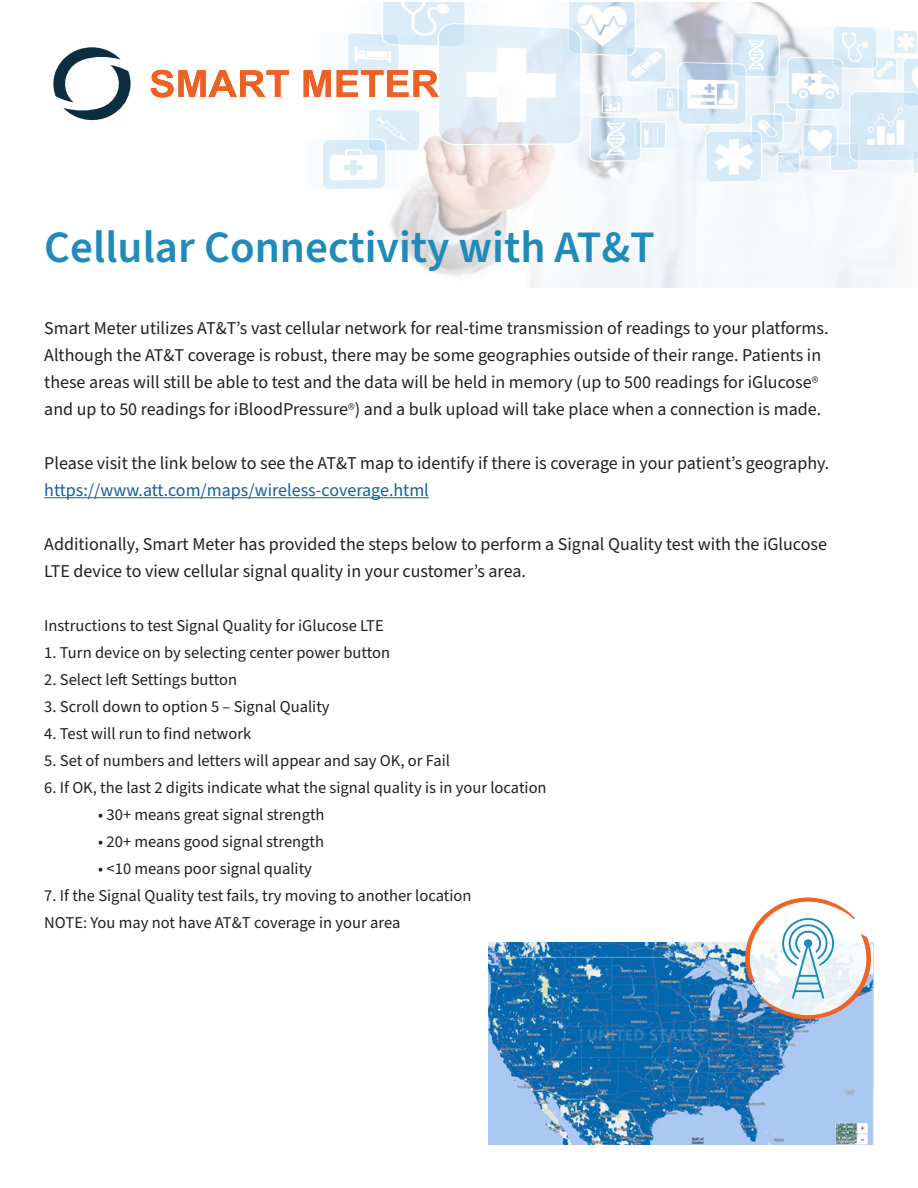
<style>
.page{position:relative;width:918px;height:1188px;background:#fff}
.page>*{position:absolute;margin:0;border:0;box-sizing:border-box;transform-origin:0 0}
.HEADLINE_1{font:600 45px "Source Sans Pro";color:#208bb8}
.t1{font:18px/27px "Source Sans Pro";color:#231f20}
.t2{font:18px "Source Sans Pro";color:#175d9e}
.t3{font:16.5px "Source Sans Pro";color:#231f20}
.s1{font-weight:300;font-size:16.5px;color:#032438}
</style>
<div class="page">
<img style="left:323px;top:2px;width:595px;height:286px">
<hr style="left:44px;top:497px;width:385px;height:1px;background:#175d9e">
<svg style="left:53px;top:47px;width:78px;height:73px"></svg>
<svg style="left:151px;top:70px;width:138px;height:28px"></svg>
<svg style="left:304px;top:70px;width:27px;height:27px"></svg>
<svg style="left:337px;top:70px;width:102px;height:27px"></svg>
<img style="left:489px;top:942px;width:384px;height:202px">
<svg style="left:745px;top:897px;width:127px;height:123px"></svg>
<p class="HEADLINE_1" style="left:44px;top:217px;width:612px">Cellular Connectivity with AT&amp;T</p>
<p class="t1" style="left:44px;top:316px;width:786px">Smart Meter utilizes AT&amp;T’s vast cellular network for real-time transmission of readings to your platforms.<br>Although the AT&amp;T coverage is robust, there may be some geographies outside of their range. Patients in these areas will still be able to test and the data will be held in memory (up to 500 readings for iGlucose<span class="s1">® </span>and up to 50 readings for iBloodPressure<span class="s1">®</span>) and a bulk upload will take place when a connection is made.</p>
<p class="t1" style="left:44px;top:451px;width:787px">Please visit the link below to see the AT&amp;T map to identify if there is coverage in your patient’s geography.</p>
<p class="t2" style="left:44px;top:478px;width:386px">https://www.att.com/maps/wireless-coverage.html</p>
<p class="t1" style="left:44px;top:532px;width:784px">Additionally, Smart Meter has provided the steps below to perform a Signal Quality test with the iGlucose<br>LTE device to view cellular signal quality in your customer’s area.</p>
<p class="t3" style="left:44px;top:615px;width:341px">Instructions to test Signal Quality for iGlucose LTE</p>
<p class="t3" style="left:44px;top:642px;width:347px">1. Turn device on by selecting center power button</p>
<p class="t3" style="left:44px;top:669px;width:194px">2. Select left Settings button</p>
<p class="t3" style="left:44px;top:696px;width:287px">3. Scroll down to option 5 – Signal Quality</p>
<p class="t3" style="left:44px;top:723px;width:208px">4. Test will run to find network</p>
<p class="t3" style="left:44px;top:750px;width:407px">5. Set of numbers and letters will appear and say OK, or Fail</p>
<p class="t3" style="left:44px;top:777px;width:504px">6. If OK, the last 2 digits indicate what the signal quality is in your location</p>
<p class="t3" style="left:98px;top:804px;width:228px">• 30+ means great signal strength</p>
<p class="t3" style="left:98px;top:831px;width:227px">• 20+ means good signal strength</p>
<p class="t3" style="left:98px;top:858px;width:215px">• &lt;10 means poor signal quality</p>
<p class="t3" style="left:44px;top:885px;width:429px">7. If the Signal Quality test fails, try moving to another location</p>
<p class="t3" style="left:44px;top:912px;width:358px">NOTE: You may not have AT&amp;T coverage in your area</p>
</div>
